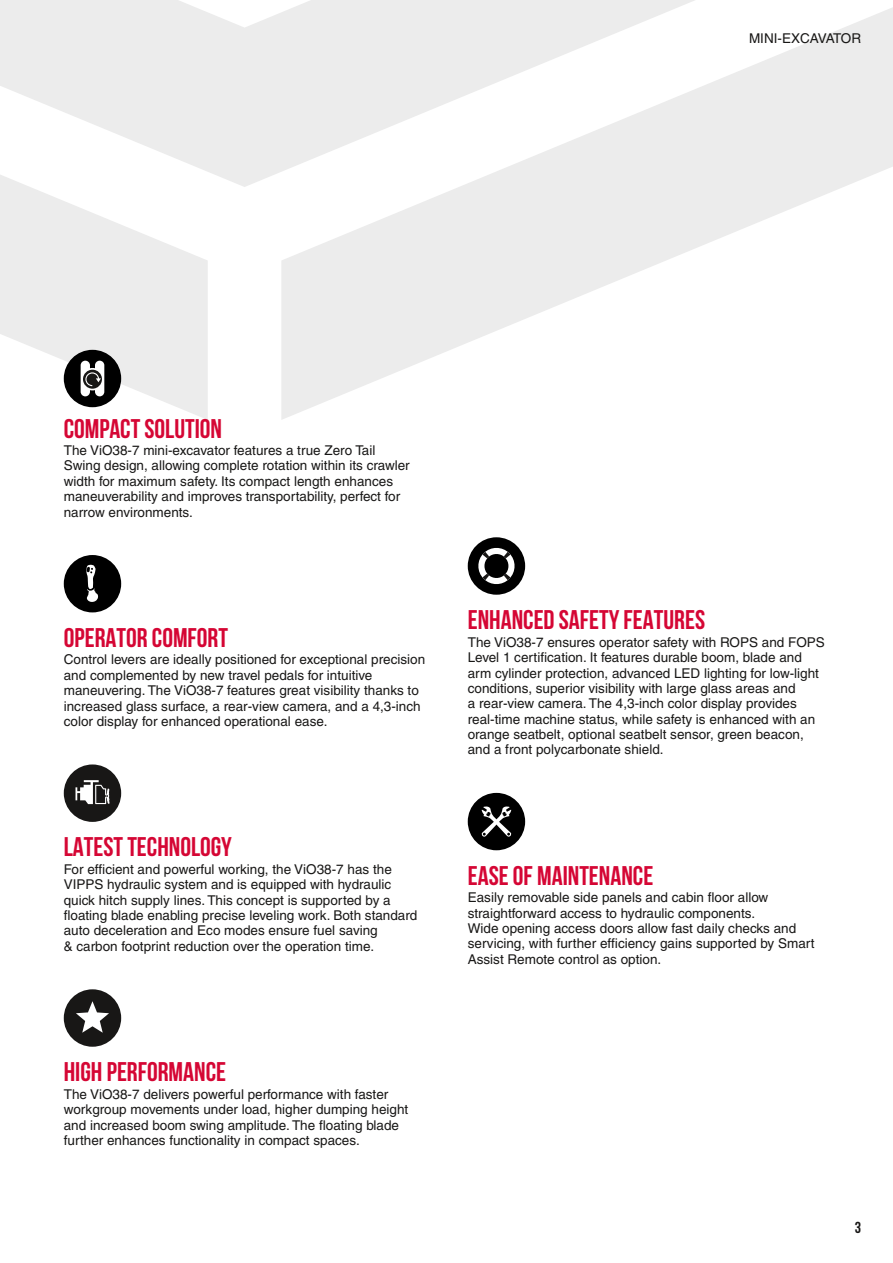
<style>
.page{position:relative;width:893px;height:1263px;background:#fff}
.page>*{position:absolute;margin:0;border:0;box-sizing:border-box;transform-origin:0 0}
.t1{font:700 27px "Bebas Neue";color:#d50634}
.t2{font:15.9px "Bebas Neue";color:#181716}
.t3{font:13.5px/15.5px "Helvetica LT Pro";color:#181716}
</style>
<div class="page">
<svg style="left:281px;top:7px;width:612px;height:413px"></svg>
<svg style="left:0;top:0;width:696px;height:187px;fill:#ececec"></svg>
<svg style="left:0;top:174px;width:208px;height:246px;fill:#ececec"></svg>
<div style="left:64px;top:350px;width:57px;height:57px;background:#000;border-radius:50%"></div>
<svg style="left:81px;top:361px;width:23px;height:35px"></svg>
<div style="left:64px;top:555px;width:57px;height:57px;background:#000;border-radius:50%"></div>
<svg style="left:86px;top:565px;width:13px;height:37px"></svg>
<div style="left:64px;top:764px;width:57px;height:58px;background:#181716;border-radius:50%"></div>
<svg style="left:76px;top:780px;width:34px;height:24px"></svg>
<div style="left:64px;top:989px;width:57px;height:58px;background:#181716;border-radius:50%"></div>
<svg style="left:76px;top:1001px;width:33px;height:32px"></svg>
<div style="left:468px;top:537px;width:57px;height:58px;background:#000;border-radius:50%"></div>
<svg style="left:478px;top:548px;width:37px;height:36px"></svg>
<div style="left:468px;top:793px;width:57px;height:57px;background:#000;border-radius:50%"></div>
<svg style="left:481px;top:806px;width:30px;height:31px"></svg>
<p class="t3" style="left:749px;top:30px;width:114px">MINI-EXCAVATOR</p>
<h1 class="t1" style="left:64px;top:413px;width:160px">COMPACT SOLUTION</h1>
<p class="t3" style="left:64px;top:442px;width:348px">The ViO38-7 mini-excavator features a true Zero Tail Swing design, allowing complete rotation within its crawler width for maximum safety. Its compact length enhances maneuverability and improves transportability, perfect for narrow environments.</p>
<h1 class="t1" style="left:64px;top:623px;width:166px">OPERATOR COMFORT</h1>
<p class="t3" style="left:64px;top:652px;width:363px">Control levers are ideally positioned for exceptional precision and complemented by new travel pedals for intuitive maneuvering. The ViO38-7 features great visibility thanks to increased glass surface, a rear-view camera, and a 4,3-inch color display for enhanced operational ease.</p>
<h1 class="t1" style="left:64px;top:832px;width:169px">LATEST TECHNOLOGY</h1>
<p class="t3" style="left:64px;top:861px;width:355px">For efficient and powerful working, the ViO38-7 has the VIPPS hydraulic system and is equipped with hydraulic quick hitch supply lines. This concept is supported by a floating blade enabling precise leveling work. Both standard auto deceleration and Eco modes ensure fuel saving<br>&amp; carbon footprint reduction over the operation time.</p>
<h1 class="t1" style="left:64px;top:1057px;width:164px">HIGH PERFORMANCE</h1>
<p class="t3" style="left:64px;top:1086px;width:346px">The ViO38-7 delivers powerful performance with faster workgroup movements under load, higher dumping height and increased boom swing amplitude. The floating blade further enhances functionality in compact spaces.</p>
<h1 class="t1" style="left:468px;top:605px;width:239px">ENHANCED SAFETY FEATURES</h1>
<p class="t3" style="left:468px;top:634px;width:359px">The ViO38-7 ensures operator safety with ROPS and FOPS Level 1 certification. It features durable boom, blade and arm cylinder protection, advanced LED lighting for low-light conditions, superior visibility with large glass areas and<br>a rear-view camera. The 4,3-inch color display provides real-time machine status, while safety is enhanced with an orange seatbelt, optional seatbelt sensor, green beacon, and a front polycarbonate shield.</p>
<h1 class="t1" style="left:468px;top:861px;width:187px">EASE OF MAINTENANCE</h1>
<p class="t3" style="left:468px;top:890px;width:348px">Easily removable side panels and cabin floor allow straightforward access to hydraulic components.<br>Wide opening access doors allow fast daily checks and servicing, with further efficiency gains supported by Smart Assist Remote control as option.</p>
<p class="t2" style="left:855px;top:1218px;width:8px">3</p>
</div>
